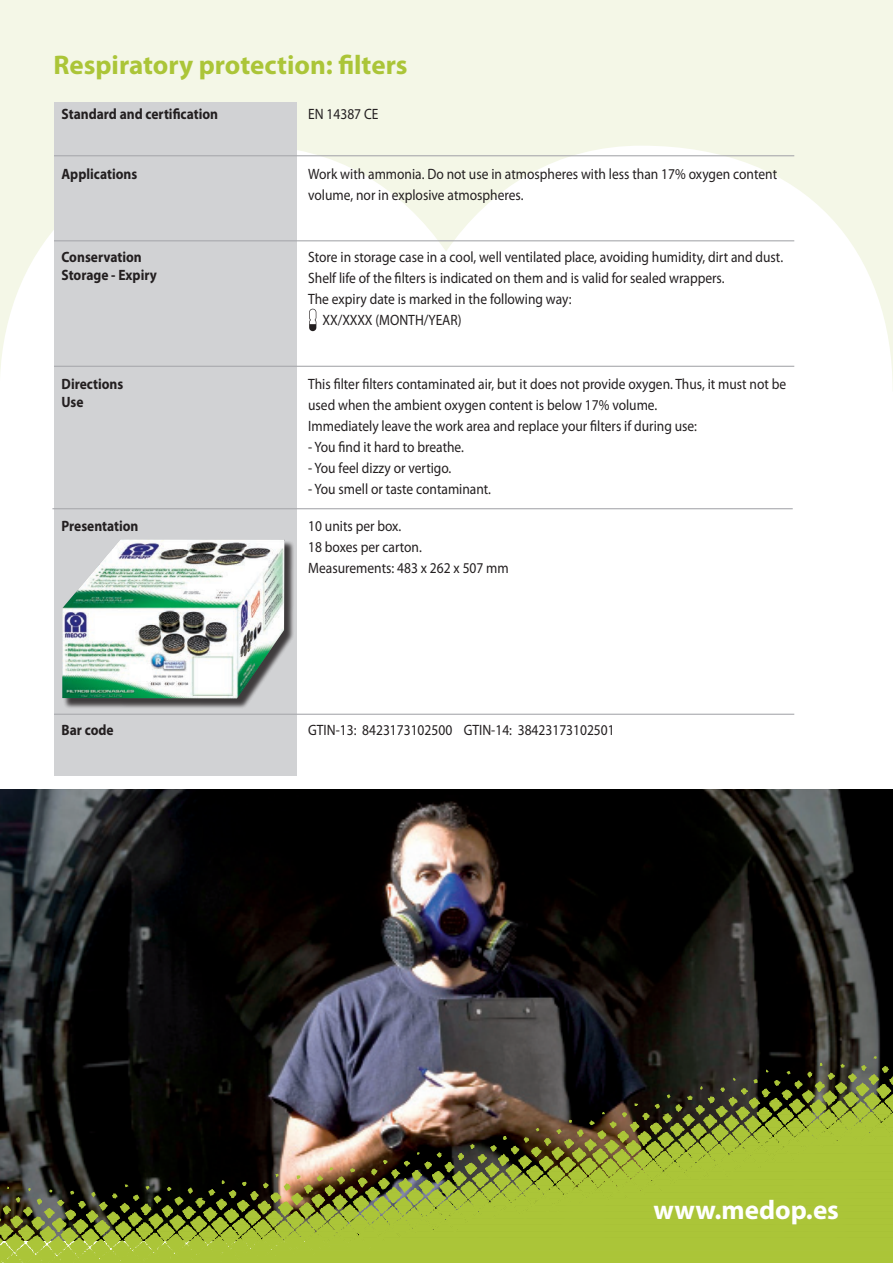
<style>
.page{position:relative;width:893px;height:1263px;background:#fff}
.page>*{position:absolute;margin:0;border:0;box-sizing:border-box;transform-origin:0 0}
.t1{font:700 27px "Myriad Pro";color:#abc538}
.t2{font:700 27px "Myriad Pro";color:#fff}
.t3{font:15px/21px "Myriad Pro";color:#231f20;scale:.9 1}
.t4{font:700 15px "Myriad Pro";color:#231f20;scale:.9 1}
</style>
<div class="page">
<img style="left:0;top:790px;width:893px;height:266px">
<img style="left:0;top:1056px;width:893px;height:207px">
<svg style="left:0;top:0;width:893px;height:392px;fill:#f4f7e7"></svg>
<div style="left:54px;top:102px;width:242px;height:674px;background:#d1d2d4"></div>
<hr style="left:54px;top:714px;width:740px;height:1px;background:#a8a9ad">
<hr style="left:52px;top:508px;width:741px;height:1px;background:#a8a9ad">
<hr style="left:54px;top:240px;width:740px;height:1px;background:#a8a9ad">
<hr style="left:54px;top:366px;width:740px;height:1px;background:#a8a9ad">
<hr style="left:54px;top:155px;width:740px;height:1px;background:#a8a9ad">
<svg style="left:309px;top:309px;width:7px;height:22px"></svg>
<div style="left:64px;top:541px;width:231px;height:168px;background:#231f20;opacity:.6"></div>
<img style="left:62px;top:539px;width:222px;height:159px">
<p class="t1" style="left:54px;top:48px;width:356px">Respiratory protection: filters</p>
<p class="t4" style="left:62px;top:105px;width:175px">Standard and certification</p>
<p class="t3" style="left:308px;top:104px;width:80px">EN 14387 CE</p>
<p class="t4" style="left:62px;top:164px;width:86px">Applications</p>
<p class="t3" style="left:308px;top:163px;width:523px">Work with ammonia. Do not use in atmospheres with less than 17% oxygen content volume, nor in explosive atmospheres.</p>
<p class="t4" style="left:62px;top:247px;width:91px">Conservation</p>
<p class="t4" style="left:62px;top:265px;width:107px">Storage - Expiry</p>
<p class="t3" style="left:308px;top:246px;width:529px">Store in storage case in a cool, well ventilated place, avoiding humidity, dirt and dust.</p>
<p class="t3" style="left:308px;top:267px;width:464px">Shelf life of the filters is indicated on them and is valid for sealed wrappers.</p>
<p class="t3" style="left:308px;top:288px;width:294px">The expiry date is marked in the following way:</p>
<p class="t3" style="left:322px;top:309px;width:156px">XX/XXXX (MONTH/YEAR)</p>
<p class="t4" style="left:62px;top:374px;width:70px">Directions</p>
<p class="t4" style="left:62px;top:392px;width:26px">Use</p>
<p class="t4" style="left:62px;top:516px;width:87px">Presentation</p>
<p class="t3" style="left:308px;top:373px;width:533px">This filter filters contaminated air, but it does not provide oxygen. Thus, it must not be used when the ambient oxygen content is below 17% volume.</p>
<p class="t3" style="left:308px;top:415px;width:434px">Immediately leave the work area and replace your filters if during use:</p>
<p class="t3" style="left:308px;top:436px;width:175px">- You find it hard to breathe.</p>
<p class="t3" style="left:308px;top:457px;width:161px">- You feel dizzy or vertigo.</p>
<p class="t3" style="left:308px;top:478px;width:205px">- You smell or taste contaminant.</p>
<p class="t3" style="left:308px;top:515px;width:224px">10 units per box.<br>18 boxes per carton.<br>Measurements: 483 x 262 x 507 mm</p>
<p class="t4" style="left:62px;top:720px;width:59px">Bar code</p>
<p class="t3" style="left:308px;top:719px;width:342px">GTIN-13: 8423173102500 GTIN-14: 38423173102501</p>
<p class="t2" style="left:653px;top:1192px;width:187px">www.medop.es</p>
</div>
